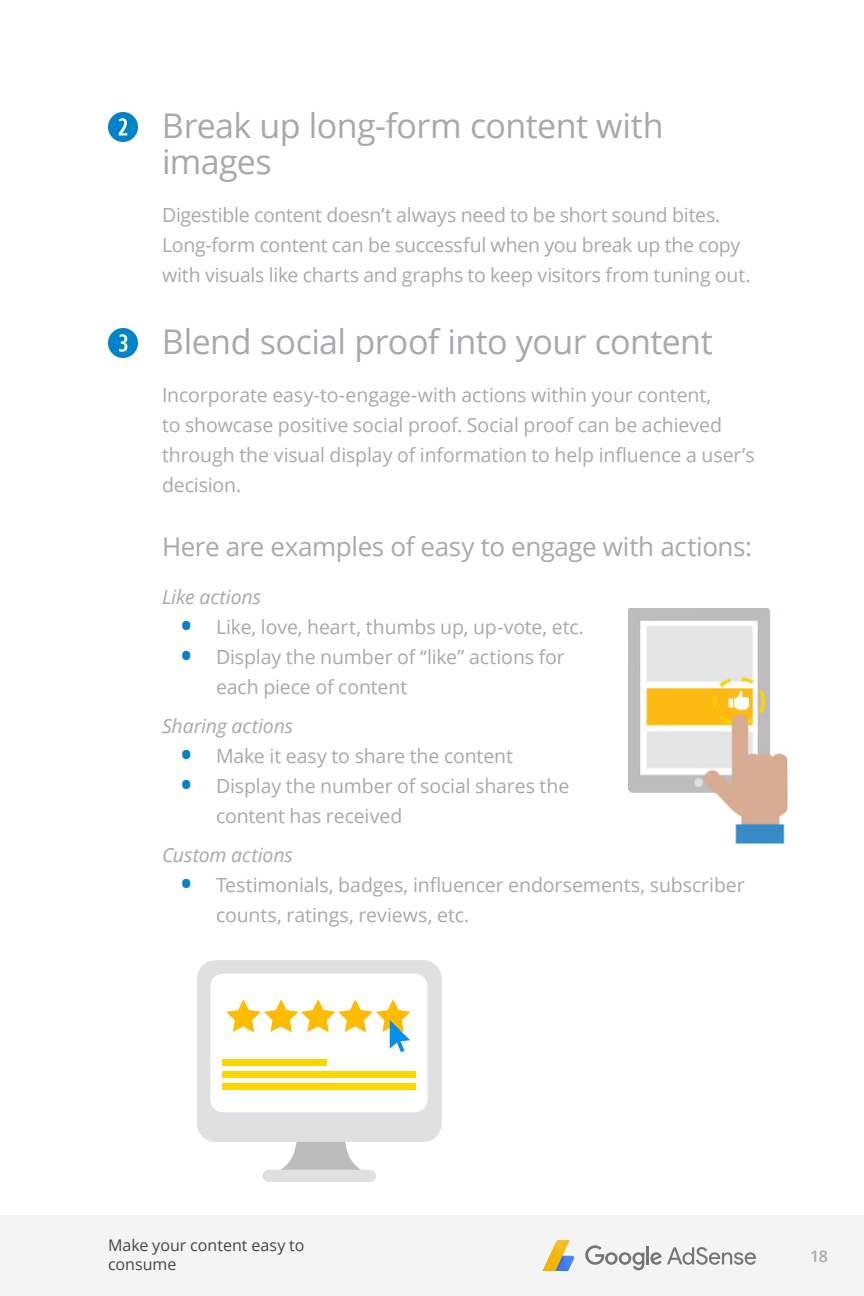
<style>
.page{position:relative;width:864px;height:1296px;background:#fff}
.page>*{position:absolute;margin:0;border:0;box-sizing:border-box;transform-origin:0 0}
.Heading_3{font:34px/36px "Open Sans";letter-spacing:-.015em;color:#a7a9ac}
.Heading_4{font:26px "Open Sans";letter-spacing:-.015em;color:#a7a9ac}
.Indent_2{font:19.6px/30px "Open Sans";letter-spacing:-.005em;color:#a7a9ac}
.Indent_2-2{font:italic 19.6px "Open Sans";letter-spacing:-.005em;color:#a7a9ac}
.t1{font:16px/19.2px "Open Sans";color:#464547}
.t2{font:600 16px "Open Sans";color:#a7a9ac}
.s1{font-family:"Roboto";font-weight:700;font-size:34.2px;color:#0083ca}
</style>
<div class="page">
<div style="left:0;top:1215px;width:864px;height:81px;background:#f4f4f4"></div>
<svg style="left:542px;top:1240px;width:33px;height:31px"></svg>
<svg style="left:585px;top:1245px;width:59px;height:25px"></svg>
<hr style="left:646px;top:1246px;width:3px;height:18px;background:#757575">
<svg style="left:650px;top:1247px;width:106px;height:18px"></svg>
<svg style="left:108px;top:112px;width:30px;height:30px"></svg>
<svg style="left:108px;top:328px;width:30px;height:30px"></svg>
<svg style="left:280px;top:1142px;width:93px;height:29px"></svg>
<div style="left:263px;top:1170px;width:113px;height:12px;background:#e0e0e0;border-radius:6px"></div>
<div style="left:197px;top:960px;width:245px;height:182px;background:#e0e0e0;border-radius:19px"></div>
<div style="left:210px;top:974px;width:218px;height:138px;background:#fff;border-radius:13px"></div>
<div style="left:222px;top:1059px;width:105px;height:7px;background:#ffd500"></div>
<div style="left:222px;top:1071px;width:193px;height:6px;background:#ffd500"></div>
<div style="left:222px;top:1083px;width:193px;height:6px;background:#ffd500"></div>
<svg style="left:226px;top:999px;width:184px;height:53px"></svg>
<img style="left:628px;top:609px;width:160px;height:238px">
<div style="left:728px;top:690px;width:23px;height:22px;background:#fdba16"></div>
<svg style="left:729px;top:691px;width:20px;height:19px"></svg>
<p class="Heading_3" style="left:162px;top:107px;width:503px">Break up long-form content with images</p>
<p class="Indent_2" style="left:162px;top:199px;width:590px">Digestible content doesn’t always need to be short sound bites.<br>Long-form content can be successful when you break up the copy with visuals like charts and graphs to keep visitors from tuning out.</p>
<p class="Heading_3" style="left:162px;top:323px;width:552px">Blend social proof into your content</p>
<p class="Indent_2" style="left:162px;top:379px;width:594px">Incorporate easy-to-engage-with actions within your content,<br>to showcase positive social proof. Social proof can be achieved through the visual display of information to help influence a user’s decision.</p>
<p class="Heading_4" style="left:162px;top:529px;width:591px">Here are examples of easy to engage with actions:</p>
<p class="Indent_2-2" style="left:162px;top:583px;width:101px">Like actions</p>
<p class="Indent_2" style="left:180px;top:611px;width:405px"><span class="s1">•</span> Like, love, heart, thumbs up, up-vote, etc.</p>
<p class="Indent_2" style="left:216px;top:641px;width:350px;text-indent:-36px"><span class="s1">•</span> Display the number of “like” actions for each piece of content</p>
<p class="Indent_2-2" style="left:162px;top:712px;width:133px">Sharing actions</p>
<p class="Indent_2" style="left:180px;top:740px;width:334px"><span class="s1">•</span> Make it easy to share the content</p>
<p class="Indent_2" style="left:216px;top:770px;width:355px;text-indent:-36px"><span class="s1">•</span> Display the number of social shares the content has received</p>
<p class="Indent_2-2" style="left:162px;top:841px;width:132px">Custom actions</p>
<p class="Indent_2" style="left:216px;top:869px;width:530px;text-indent:-36px"><span class="s1">•</span> Testimonials, badges, influencer endorsements, subscriber counts, ratings, reviews, etc.</p>
<p class="t1" style="left:108px;top:1235px;width:198px">Make your content easy to consume</p>
<p class="t2" style="left:810px;top:1245px;width:19px">18</p>
</div>
